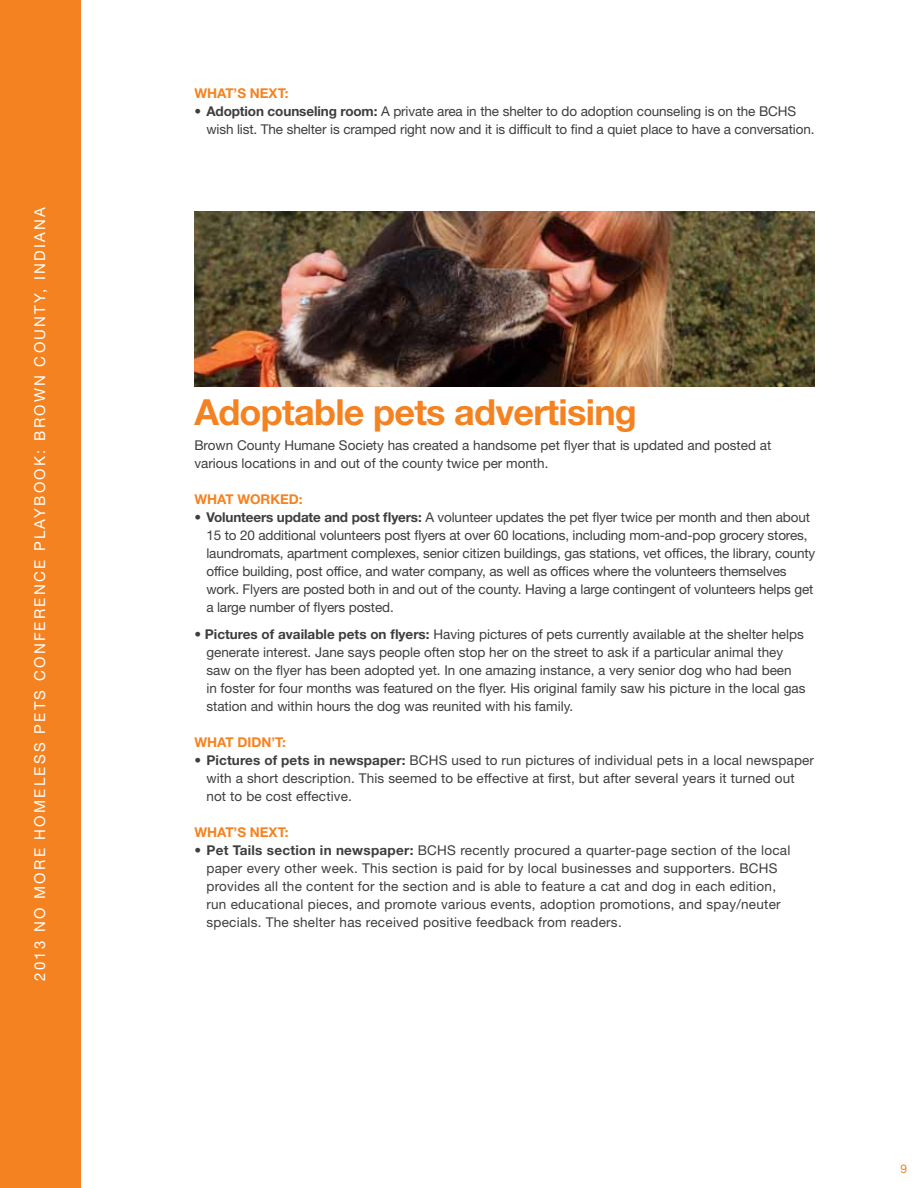
<style>
.page{position:relative;width:918px;height:1188px;background:#fff}
.page>*{position:absolute;margin:0;border:0;box-sizing:border-box;transform-origin:0 0}
.t1{font:700 36px "Helvetica Neue LT Std";letter-spacing:-.02em;color:#f58220}
.t2{font:15px "Helvetica Neue LT Std";letter-spacing:.15em;color:#fff}
.t3{font:13.5px/18px "Helvetica Neue LT Std";color:#3e3d3f}
.t4{font:13.5px/18px "Helvetica Neue LT Std";letter-spacing:.02em;color:#3e3d3f}
.t5{font:700 13.5px "Helvetica Neue LT Std";color:#f58220}
.t6{font:12px "Helvetica Neue LT Std";color:#f58220}
.s1{font-weight:700}
</style>
<div class="page">
<div style="left:0;top:0;width:80px;height:1188px;background:#f58220"></div>
<img style="left:194px;top:212px;width:620px;height:174px">
<p class="t2" style="left:31px;top:981px;width:775px;rotate:-90deg">2013 No More Hom eless Pets Con ferenc e Playbook: Brown Coun ty, Indiana</p>
<p class="t5" style="left:194px;top:85px;width:96px">What’s NEXT:</p>
<p class="t3" style="left:206px;top:102px;width:610px;text-indent:-12px">• <span class="s1">Adoption counseling room:</span> A private area in the shelter to do adoption counseling is on the BCHS wish list. The shelter is cramped right now and it is difficult to find a quiet place to have a conversation.</p>
<h1 class="t1" style="left:194px;top:390px;width:444px">Adoptable pets advertising</h1>
<p class="t3" style="left:194px;top:436px;width:578px">Brown County Humane Society has created a handsome pet flyer that is updated and posted at various locations in and out of the county twice per month.</p>
<p class="t5" style="left:194px;top:491px;width:110px">What worked:</p>
<p class="t3" style="left:206px;top:508px;width:611px;text-indent:-12px">• <span class="s1">Volunteers update and post flyers:</span> A volunteer updates the pet flyer twice per month and then about 15 to 20 additional volunteers post flyers at over 60 locations, including mom-and-pop grocery stores, laundromats, apartment complexes, senior citizen buildings, gas stations, vet offices, the library, county office building, post office, and water company, as well as offices where the volunteers themselves work. Flyers are posted both in and out of the county. Having a large contingent of volunteers helps get a large number of flyers posted.</p>
<p class="t3" style="left:206px;top:625px;width:601px;text-indent:-12px">• <span class="s1">Pictures of available pets on flyers:</span> Having pictures of pets currently available at the shelter helps generate interest. Jane says people often stop her on the street to ask if a particular animal they saw on the flyer has been adopted yet. In one amazing instance, a very senior dog who had been in foster for four months was featured on the flyer. His original family saw his picture in the local gas station and within hours the dog was reunited with his family.</p>
<p class="t5" style="left:194px;top:734px;width:93px">What didn’t:</p>
<p class="t3" style="left:206px;top:751px;width:609px;text-indent:-12px">• <span class="s1">Pictures of pets in newspaper:</span> BCHS used to run pictures of individual pets in a local newspaper with a short description. This seemed to be effective at first, but after several years it turned out not to be cost effective.</p>
<p class="t5" style="left:194px;top:824px;width:96px">What’s NEXT:</p>
<p class="t4" style="left:206px;top:841px;width:586px;text-indent:-12px">• <span class="s1">Pet Tails section in newspaper:</span> BCHS recently procured a quarter-page section of the local paper every other week. This section is paid for by local businesses and supporters. BCHS provides all the content for the section and is able to feature a cat and dog in each edition, run educational pieces, and promote various events, adoption promotions, and spay/neuter specials. The shelter has received positive feedback from readers.</p>
<p class="t6" style="left:901px;top:1162px;width:8px">9</p>
</div>
